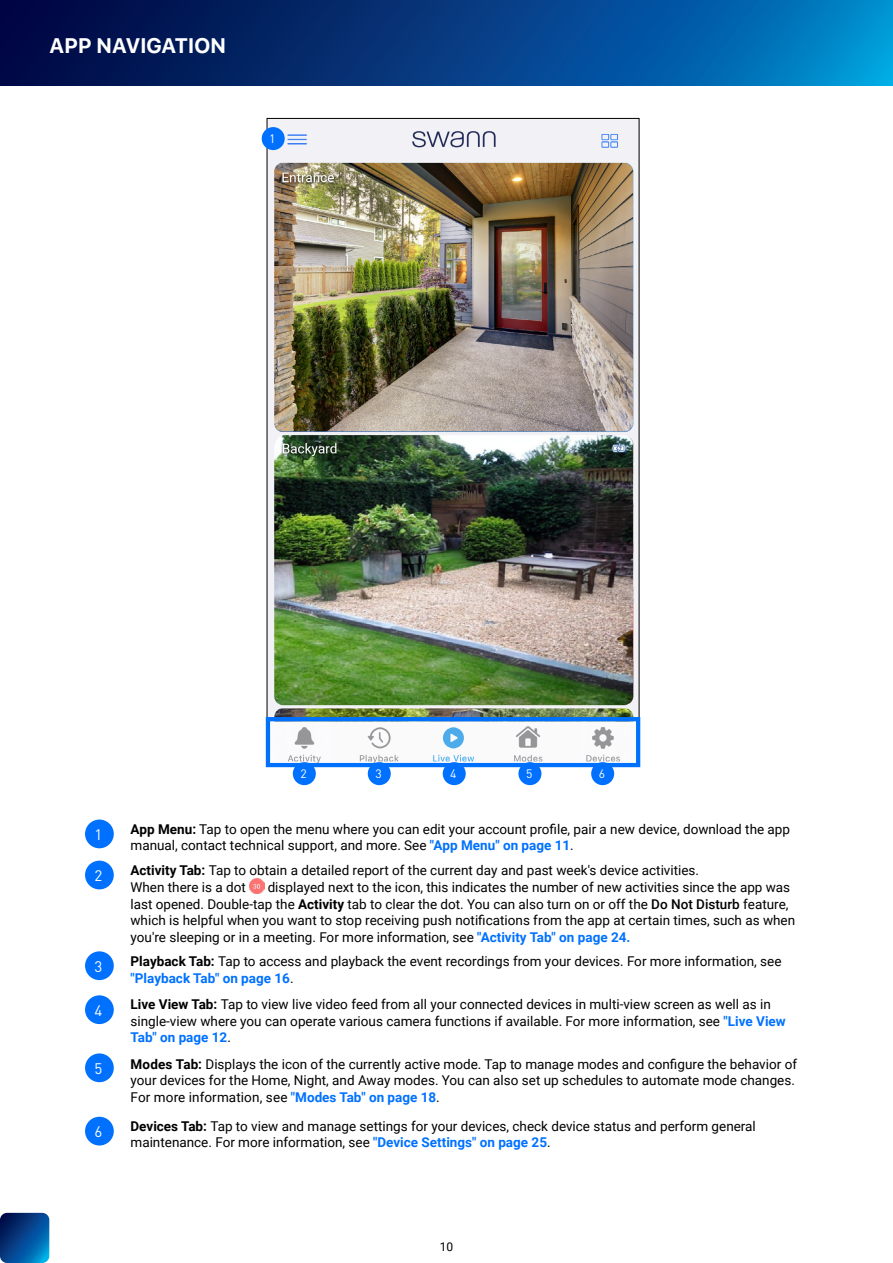
<style>
.page{position:relative;width:893px;height:1263px;background:#fff}
.page>*{position:absolute;margin:0;border:0;box-sizing:border-box;transform-origin:0 0}
.t1{font:700 21px "SF Pro Text";letter-spacing:-.025em;color:#fff}
.t2{font:15.15px "DIN Pro";color:#fff}
.t3{font:13.5px/16.5px "Roboto";color:#000}
.t4{font:12.15px "DIN Pro";color:#fff}
.t5{font:12px "Roboto";color:#000}
.s1{font-weight:700}
.s2{font-weight:700;color:#0071ff}
.s3{font-weight:500}
</style>
<div class="page">
<svg style="left:0;top:1213px;width:49px;height:50px"></svg>
<svg style="left:0;top:0;width:892px;height:85px"></svg>
<svg style="left:892px;top:0;width:1px;height:85px"></svg>
<img style="left:269px;top:120px;width:368px;height:595px">
<img style="left:249px;top:879px;width:15px;height:15px">
<div style="left:85px;top:1053px;width:29px;height:29px;background:#0071ff;border-radius:50%"></div>
<div style="left:85px;top:819px;width:29px;height:29px;background:#0071ff;border-radius:50%"></div>
<div style="left:85px;top:951px;width:29px;height:29px;background:#0071ff;border-radius:50%"></div>
<div style="left:85px;top:861px;width:29px;height:28px;background:#0071ff;border-radius:50%"></div>
<div style="left:85px;top:995px;width:29px;height:29px;background:#0071ff;border-radius:50%"></div>
<div style="left:85px;top:1117px;width:29px;height:28px;background:#0071ff;border-radius:50%"></div>
<svg style="left:265px;top:715px;width:376px;height:54px"></svg>
<div style="left:293px;top:762px;width:23px;height:23px;background:#0071ff;border-radius:50%"></div>
<div style="left:262px;top:127px;width:23px;height:23px;background:#0071ff;border-radius:50%"></div>
<div style="left:368px;top:762px;width:23px;height:23px;background:#0071ff;border-radius:50%"></div>
<div style="left:443px;top:762px;width:23px;height:23px;background:#0071ff;border-radius:50%"></div>
<div style="left:518px;top:762px;width:23px;height:23px;background:#0071ff;border-radius:50%"></div>
<div style="left:591px;top:762px;width:23px;height:23px;background:#0071ff;border-radius:50%"></div>
<h1 class="t1" style="left:49px;top:33px;width:178px">APP NAVIGATION</h1>
<p class="t4" style="left:269px;top:129px;width:8px">1</p>
<p class="t4" style="left:300px;top:764px;width:8px">2</p>
<p class="t4" style="left:375px;top:764px;width:8px">3</p>
<p class="t4" style="left:450px;top:764px;width:8px">4</p>
<p class="t4" style="left:526px;top:764px;width:8px">5</p>
<p class="t4" style="left:599px;top:764px;width:8px">6</p>
<p class="t2" style="left:95px;top:822px;width:9px">1</p>
<p class="t3" style="left:130px;top:820px;width:661px"><span class="s1">App Menu:</span> Tap to open the menu where you can edit your account profile, pair a new device, download the app manual, contact technical support, and more. See <span class="s2">"App Menu" on page 11</span>.</p>
<p class="t2" style="left:95px;top:863px;width:9px">2</p>
<p class="t3" style="left:130px;top:861px;width:570px;line-height:17.2px"><span class="s1">Activity Tab:</span> Tap to obtain a detailed report of the current day and past week's device activities.<br>When there is a dot</p>
<p class="t3" style="left:130px;top:878px;width:666px;text-indent:137px">displayed next to the icon, this indicates the number of new activities since the app was last opened. Double-tap the <span class="s1">Activity</span> tab to clear the dot. You can also turn on or off the <span class="s3">Do Not Disturb</span> feature, which is helpful when you want to stop receiving push notifications from the app at certain times, such as when you're sleeping or in a meeting. For more information, see <span class="s2">"Activity Tab" on page 24.</span></p>
<p class="t2" style="left:95px;top:954px;width:9px">3</p>
<p class="t3" style="left:130px;top:953px;width:652px"><span class="s1">Playback Tab:</span> Tap to access and playback the event recordings from your devices. For more information, see <span class="s2">"Playback Tab" on page 16</span>.</p>
<p class="t2" style="left:95px;top:998px;width:9px">4</p>
<p class="t3" style="left:131px;top:996px;width:657px"><span class="s1">Live View Tab:</span> Tap to view live video feed from all your connected devices in multi-view screen as well as in single-view where you can operate various camera functions if available. For more information, see <span class="s2">"Live View<br>Tab" on page 12</span>.</p>
<p class="t2" style="left:95px;top:1056px;width:9px">5</p>
<p class="t3" style="left:130px;top:1055px;width:668px"><span class="s1">Modes Tab:</span> Displays the icon of the currently active mode. Tap to manage modes and configure the behavior of your devices for the Home, Night, and Away modes. You can also set up schedules to automate mode changes.<br>For more information, see <span class="s2">"Modes Tab" on page 18</span>.</p>
<p class="t2" style="left:95px;top:1119px;width:9px">6</p>
<p class="t3" style="left:131px;top:1117px;width:627px"><span class="s1">Devices Tab:</span> Tap to view and manage settings for your devices, check device status and perform general maintenance. For more information, see <span class="s2">"Device Settings" on page 25</span>.</p>
<p class="t5" style="left:440px;top:1238px;width:15px">10</p>
</div>
